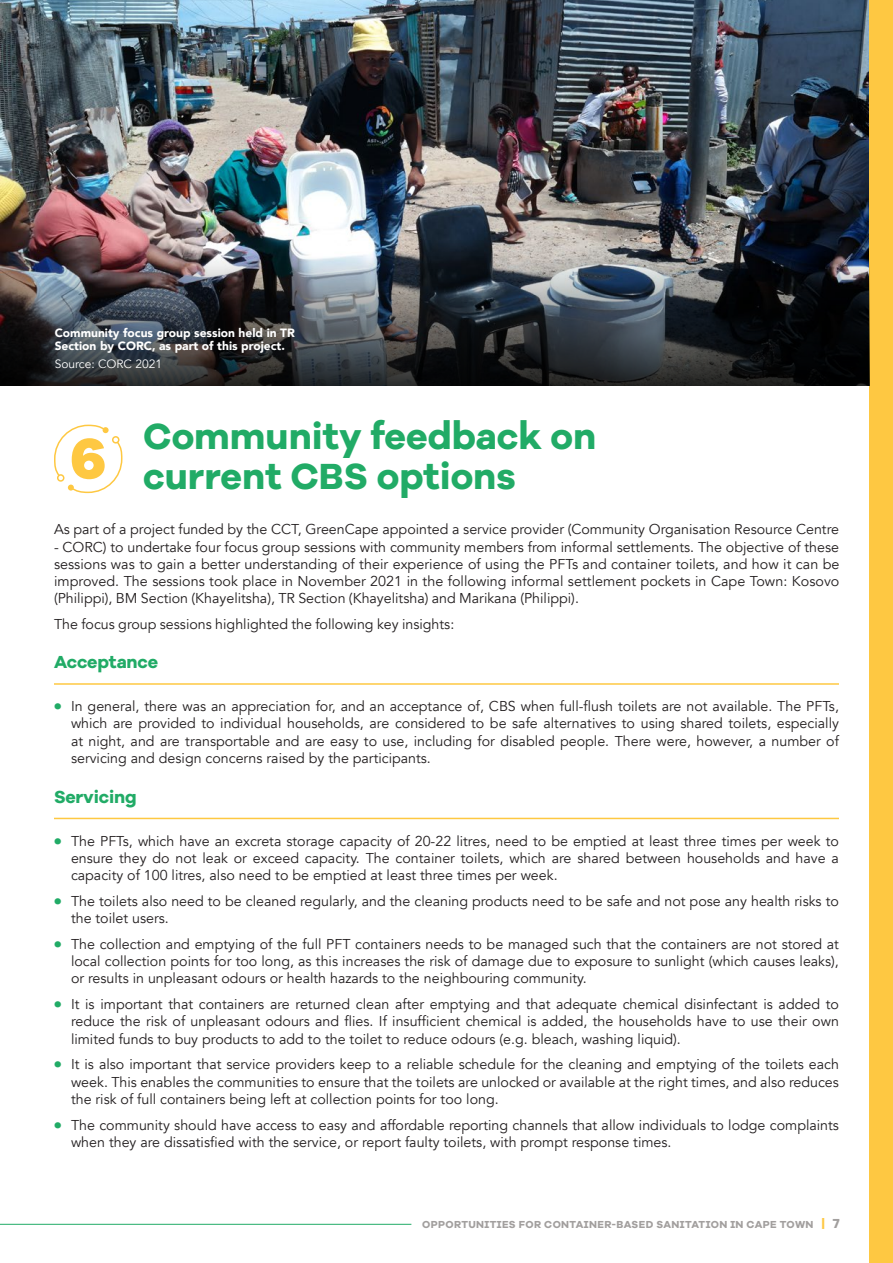
<style>
.page{position:relative;width:893px;height:1263px;background:#fff}
.page>*{position:absolute;margin:0;border:0;box-sizing:border-box;transform-origin:0 0}
.t1{font:58.65px "Galano Grotesque Alt Heavy";color:#fec842}
.t2{font:37.5px/40.5px "Galano Grotesque Alt Bold";color:#21ab66}
.Paragraph_Style_1{font:18px "Galano Grotesque Alt Bold";letter-spacing:-.01em;color:#21ab66}
.Body_Copy{font:14.25px/17.2px "Avenir";color:#231f20;text-align:justify}
.t3{font:900 12px/13.5px "Avenir";color:#fff}
.t4{font:12px "Avenir";color:#fff}
.t5{font:10.5px "Galano Grotesque Alt Bold";letter-spacing:.035em;color:#a29f9e}
.s1{font-family:"Galano Grotesque Alt Bold";font-size:18px;color:#21ab66}
.s2{font-family:"Galano Grotesque Bold";font-size:13.5px;color:#fec842}
.s3{font-size:13.5px}
</style>
<div class="page">
<hr style="left:0;top:1224px;width:411px;height:1px;background:#21ab66">
<img style="left:0;top:0;width:870px;height:257px">
<div style="left:870px;top:0;width:23px;height:1263px;background:#fec842"></div>
<svg style="left:54px;top:424px;width:69px;height:70px"></svg>
<div style="left:112px;top:436px;width:7px;height:8px;border:2px solid #fec842;border-radius:50%"></div>
<hr style="left:54px;top:683px;width:785px;height:2px;background:#fec842">
<hr style="left:54px;top:818px;width:785px;height:1px;background:#fec842">
<img style="left:0;top:257px;width:870px;height:129px">
<p class="t3" style="left:55px;top:325px;width:242px">Community focus group session held in TR<br>Section by CORC, as part of this project.</p>
<p class="t4" style="left:55px;top:357px;width:109px">Source: CORC 2021</p>
<p class="t1" style="left:70px;top:420px;width:37px">6</p>
<p class="t2" style="left:143px;top:415px;width:455px">Community feedback on current CBS options</p>
<p class="Body_Copy" style="left:54px;top:521px;width:787px">As part of a project funded by the CCT, GreenCape appointed a service provider (Community Organisation Resource Centre</p>
<p class="Body_Copy" style="left:54px;top:538px;width:787px">- CORC) to undertake four focus group sessions with community members from informal settlements. The objective of these sessions was to gain a better understanding of their experience of using the PFTs and container toilets, and how it can be improved. The sessions took place in November 2021 in the following informal settlement pockets in Cape Town: Kosovo (Philippi), BM Section (Khayelitsha), TR Section (Khayelitsha) and Marikana (Philippi).</p>
<p class="Body_Copy" style="left:54px;top:616px;width:402px">The focus group sessions highlighted the following key insights:</p>
<p class="Paragraph_Style_1" style="left:54px;top:650px;width:106px">Acceptance</p>
<p class="Body_Copy" style="left:71px;top:698px;width:769px;text-indent:-17px"><span class="s1">•</span> In general, there was an appreciation for, and an acceptance of, CBS when full-flush toilets are not available. The PFTs, which are provided to individual households, are considered to be safe alternatives to using shared toilets, especially at night, and are transportable and are easy to use, including for disabled people. There were, however, a number of servicing and design concerns raised by the participants.</p>
<p class="Paragraph_Style_1" style="left:54px;top:785px;width:84px">Servicing</p>
<p class="Body_Copy" style="left:71px;top:832px;width:769px;text-indent:-17px"><span class="s1">•</span> The PFTs, which have an excreta storage capacity of 20-22 litres, need to be emptied at least three times per week to ensure they do not leak or exceed capacity. The container toilets, which are shared between households and have a capacity of 100 litres, also need to be emptied at least three times per week.</p>
<p class="Body_Copy" style="left:71px;top:893px;width:769px;text-indent:-17px"><span class="s1">•</span> The toilets also need to be cleaned regularly, and the cleaning products need to be safe and not pose any health risks to the toilet users.</p>
<p class="Body_Copy" style="left:71px;top:936px;width:769px;text-indent:-17px"><span class="s1">•</span> The collection and emptying of the full PFT containers needs to be managed such that the containers are not stored at local collection points for too long, as this increases the risk of damage due to exposure to sunlight (which causes leaks), or results in unpleasant odours or health hazards to the neighbouring community.</p>
<p class="Body_Copy" style="left:71px;top:996px;width:769px;text-indent:-17px"><span class="s1">•</span> It is important that containers are returned clean after emptying and that adequate chemical disinfectant is added to reduce the risk of unpleasant odours and flies. If insufficient chemical is added, the households have to use their own limited funds to buy products to add to the toilet to reduce odours (e.g. bleach, washing liquid).</p>
<p class="Body_Copy" style="left:71px;top:1056px;width:769px;text-indent:-17px"><span class="s1">•</span> It is also important that service providers keep to a reliable schedule for the cleaning and emptying of the toilets each week. This enables the communities to ensure that the toilets are unlocked or available at the right times, and also reduces the risk of full containers being left at collection points for too long.</p>
<p class="Body_Copy" style="left:71px;top:1116px;width:769px;text-indent:-17px"><span class="s1">•</span> The community should have access to easy and affordable reporting channels that allow individuals to lodge complaints when they are dissatisfied with the service, or report faulty toilets, with prompt response times.</p>
<p class="t5" style="left:422px;top:1217px;width:419px">OPPORTUNITIES FOR CONTAINER-BASED SANITATION IN CAPE TOWN <span class="s2">|</span> <span class="s3">7</span></p>
</div>
